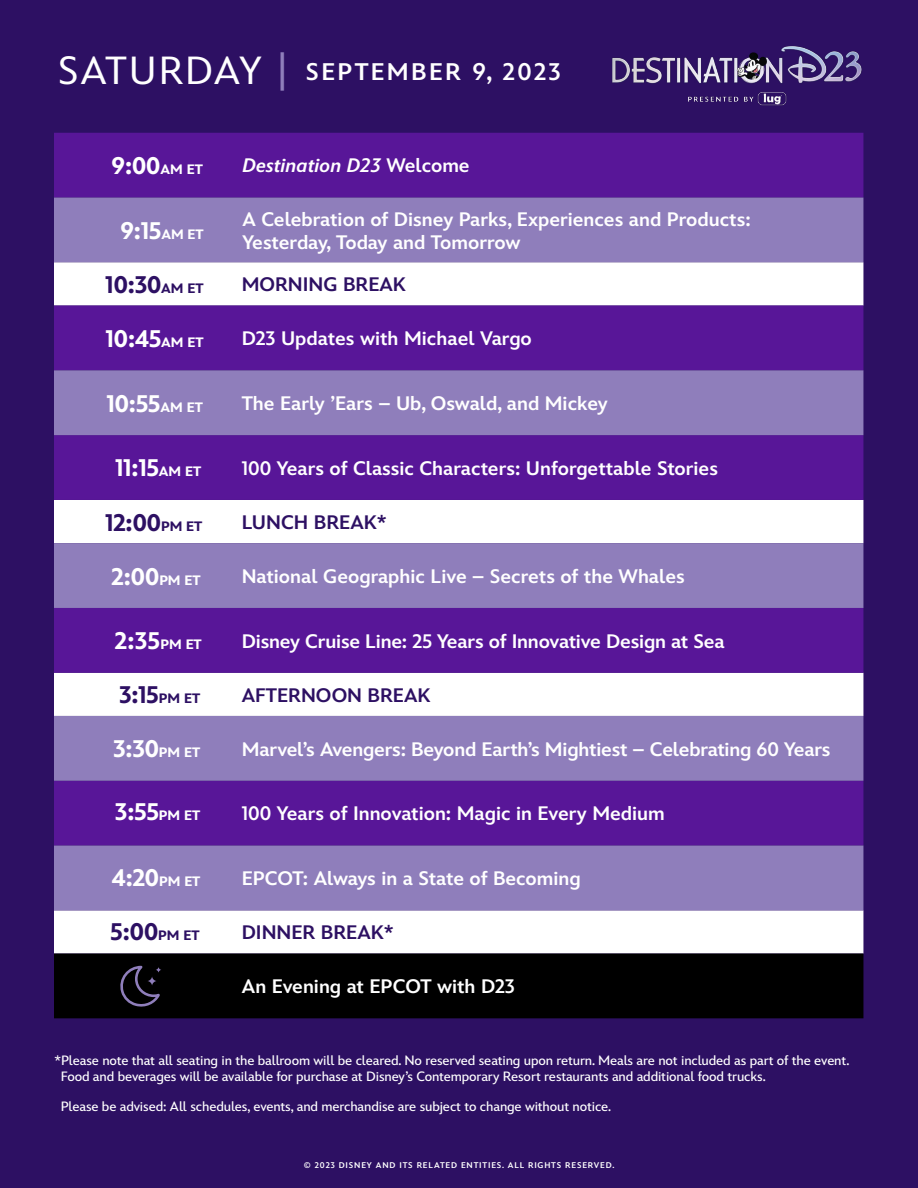
<style>
.page{position:relative;width:918px;height:1188px;background:#2d1063}
.page>*{position:absolute;margin:0;border:0;box-sizing:border-box;transform-origin:0 0}
.t1{font:900 24px "Inspire TWDC";color:#fff}
.t2{font:900 24px "Inspire TWDC";color:#2d1063}
.t3{font:800 24px "Inspire TWDC";letter-spacing:.1em;color:#fff}
.t4{font:800 19.5px/22.5px "Inspire TWDC";color:#fff}
.t5{font:800 19.5px "Inspire TWDC";color:#2d1063}
.t6{font:italic 800 19.5px "Inspire TWDC";color:#fff}
.t7{font:500 13.5px/16.5px "Inspire TWDC";letter-spacing:-.01em;color:#fff}
.t8{font:800 8.25px "Inspire TWDC";letter-spacing:.1em;color:#fff}
.s1{font-weight:400;font-size:39.15px}
.s2{font-weight:400;font-size:39.15px;color:#8f7ebb}
.s3{font-size:13.65px}
.s4{font-style:normal}
</style>
<div class="page">
<div style="left:54px;top:133px;width:809px;height:65px;background:#581698"></div>
<div style="left:54px;top:198px;width:809px;height:64px;background:#8f7ebb"></div>
<div style="left:54px;top:262px;width:809px;height:692px;background:#fff"></div>
<div style="left:54px;top:306px;width:809px;height:64px;background:#581698"></div>
<svg style="left:54px;top:370px;width:809px;height:540px;background:#8c6db9"></svg>
<div style="left:54px;top:954px;width:809px;height:64px;background:#000"></div>
<svg style="left:115px;top:963px;width:49px;height:44px;background:#17141e"></svg>
<img style="left:612px;top:46px;width:250px;height:60px">
<p class="t3" style="left:58px;top:56px;width:504px"><span class="s1">SATURDAY</span> <span class="s2">|</span> SEPTEMBER 9, 2023</p>
<p class="t1" style="left:111px;top:150px;width:93px">9:00<span class="s3">AM</span> <span class="s3">ET</span></p>
<p class="t6" style="left:242px;top:150px;width:229px">Destination D23 <span class="s4">Welcome</span></p>
<p class="t1" style="left:120px;top:215px;width:85px">9:15<span class="s3">AM</span> <span class="s3">ET</span></p>
<p class="t4" style="left:242px;top:209px;width:510px">A Celebration of Disney Parks, Experiences and Products:<br>Yesterday, Today and Tomorrow</p>
<p class="t2" style="left:106px;top:269px;width:100px">10:30<span class="s3">AM</span> <span class="s3">ET</span></p>
<p class="t5" style="left:242px;top:272px;width:166px">MORNING BREAK</p>
<p class="t1" style="left:106px;top:323px;width:99px">10:45<span class="s3">AM</span> <span class="s3">ET</span></p>
<p class="t4" style="left:242px;top:328px;width:292px">D23 Updates with Michael Vargo</p>
<p class="t1" style="left:107px;top:388px;width:98px">10:55<span class="s3">AM</span> <span class="s3">ET</span></p>
<p class="t4" style="left:242px;top:393px;width:368px">The Early ʼEars – Ub, Oswald, and Mickey</p>
<p class="t1" style="left:115px;top:452px;width:87px">11:15<span class="s3">AM</span> <span class="s3">ET</span></p>
<p class="t4" style="left:242px;top:458px;width:478px">100 Years of Classic Characters: Unforgettable Stories</p>
<p class="t2" style="left:105px;top:507px;width:99px">12:00<span class="s3">PM</span> <span class="s3">ET</span></p>
<p class="t5" style="left:242px;top:510px;width:147px">LUNCH BREAK*</p>
<p class="t1" style="left:112px;top:561px;width:90px">2:00<span class="s3">PM</span> <span class="s3">ET</span></p>
<p class="t4" style="left:242px;top:566px;width:445px">National Geographic Live – Secrets of the Whales</p>
<p class="t1" style="left:115px;top:625px;width:88px">2:35<span class="s3">PM</span> <span class="s3">ET</span></p>
<p class="t4" style="left:242px;top:630px;width:485px">Disney Cruise Line: 25 Years of Innovative Design at Sea</p>
<p class="t2" style="left:119px;top:679px;width:82px">3:15<span class="s3">PM</span> <span class="s3">ET</span></p>
<p class="t5" style="left:242px;top:682px;width:191px">AFTERNOON BREAK</p>
<p class="t1" style="left:114px;top:733px;width:88px">3:30<span class="s3">PM</span> <span class="s3">ET</span></p>
<p class="t4" style="left:242px;top:738px;width:590px">Marvel’s Avengers: Beyond Earth’s Mightiest – Celebrating 60 Years</p>
<p class="t1" style="left:115px;top:796px;width:86px">3:55<span class="s3">PM</span> <span class="s3">ET</span></p>
<p class="t4" style="left:242px;top:803px;width:425px">100 Years of Innovation: Magic in Every Medium</p>
<p class="t1" style="left:112px;top:862px;width:90px">4:20<span class="s3">PM</span> <span class="s3">ET</span></p>
<p class="t4" style="left:242px;top:868px;width:341px">EPCOT: Always in a State of Becoming</p>
<p class="t2" style="left:110px;top:916px;width:91px">5:00<span class="s3">PM</span> <span class="s3">ET</span></p>
<p class="t5" style="left:242px;top:920px;width:154px">DINNER BREAK*</p>
<p class="t4" style="left:242px;top:976px;width:275px">An Evening at EPCOT with D23</p>
<p class="t7" style="left:61px;top:1052px;width:790px;text-indent:-7px">*Please note that all seating in the ballroom will be cleared. No reserved seating upon return. Meals are not included as part of the event.<br>Food and beverages will be available for purchase at Disney’s Contemporary Resort restaurants and additional food trucks.</p>
<p class="t7" style="left:61px;top:1099px;width:552px">Please be advised: All schedules, events, and merchandise are subject to change without notice.</p>
<p class="t8" style="left:304px;top:1160px;width:312px">© 2023 DISNEY AND ITS RELATED ENTITIES. ALL RIGHTS RESERVED.</p>
</div>
